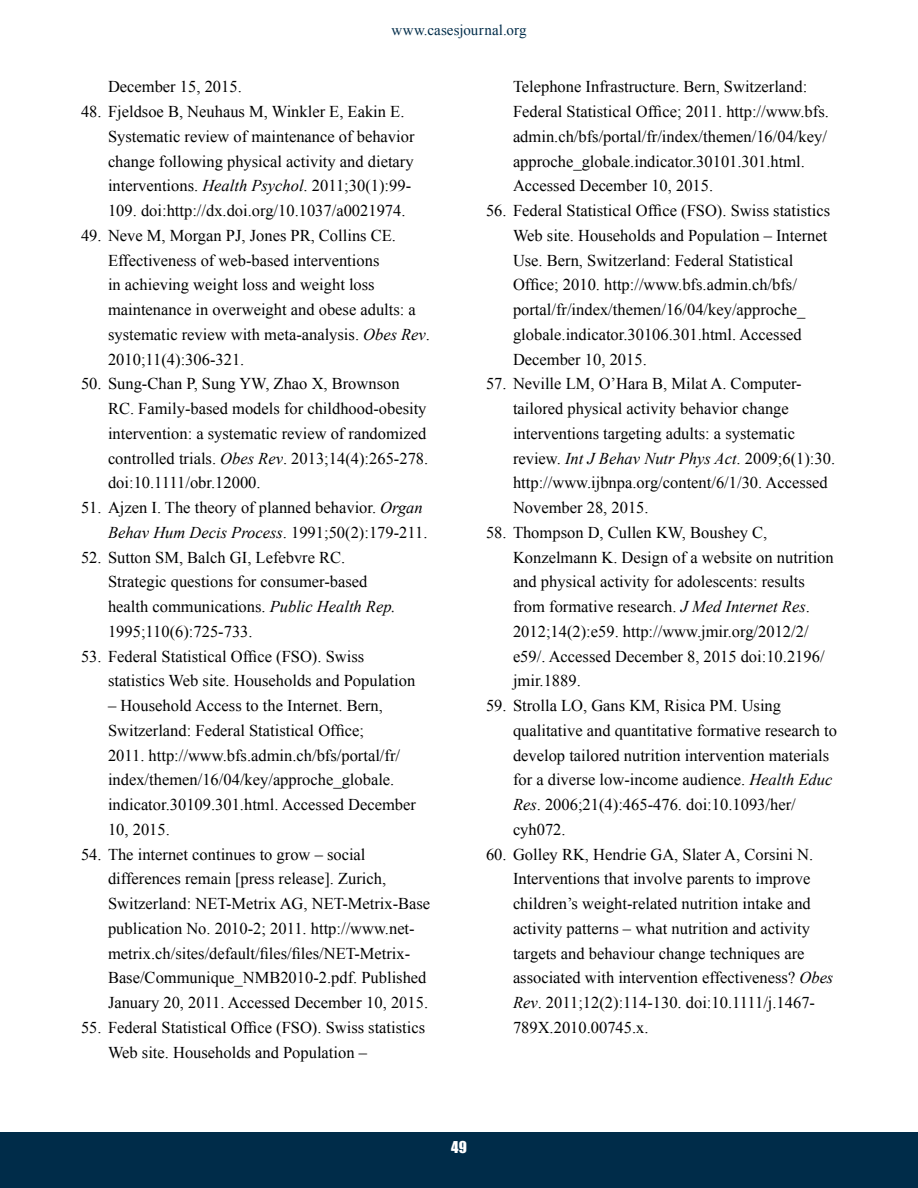
<style>
.page{position:relative;width:918px;height:1188px;background:#fff}
.page>*{position:absolute;margin:0;border:0;box-sizing:border-box;transform-origin:0 0}
.t1{font:16.5px/24.8px "Times New Roman";color:#000}
.Body_Text{font:15px "Times New Roman";letter-spacing:.005em;color:#002c49}
.Body_Text-2{font:15px "Impact";color:#fff}
.s1{font-style:italic}
</style>
<div class="page">
<div style="left:0;top:1133px;width:918px;height:55px;background:#002c49"></div>
<p class="Body_Text" style="left:391px;top:19px;width:137px">www.casesjournal.org</p>
<p class="t1" style="left:108px;top:74px;width:135px">December 15, 2015.</p>
<p class="t1" style="left:108px;top:99px;width:308px;text-indent:-27px">48. Fjeldsoe B, Neuhaus M, Winkler E, Eakin E.<br>Systematic review of maintenance of behavior change following physical activity and dietary interventions. <span class="s1">Health Psychol</span>. 2011;30(1):99- 109. doi:http://dx.doi.org/10.1037/a0021974.</p>
<p class="t1" style="left:108px;top:223px;width:324px;text-indent:-27px">49. Neve M, Morgan PJ, Jones PR, Collins CE.<br>Effectiveness of web-based interventions<br>in achieving weight loss and weight loss maintenance in overweight and obese adults: a systematic review with meta-analysis. <span class="s1">Obes Rev</span>.<br>2010;11(4):306-321.</p>
<p class="t1" style="left:108px;top:371px;width:322px;text-indent:-27px">50. Sung-Chan P, Sung YW, Zhao X, Brownson RC. Family-based models for childhood-obesity intervention: a systematic review of randomized controlled trials. <span class="s1">Obes Rev</span>. 2013;14(4):265-278. doi:10.1111/obr.12000.</p>
<p class="t1" style="left:81px;top:495px;width:348px;text-align:right">51. Ajzen I. The theory of planned behavior. <span class="s1">Organ<br>Behav Hum Decis Process</span>. 1991;50(2):179-211.</p>
<p class="t1" style="left:108px;top:544px;width:289px;text-indent:-27px">52. Sutton SM, Balch GI, Lefebvre RC.<br>Strategic questions for consumer-based health communications. <span class="s1">Public Health Rep.<br></span>1995;110(6):725-733.</p>
<p class="t1" style="left:108px;top:643px;width:309px;text-indent:-27px">53. Federal Statistical Office (FSO). Swiss statistics Web site. Households and Population</p>
<p class="t1" style="left:108px;top:693px;width:309px">– Household Access to the Internet. Bern, Switzerland: Federal Statistical Office;<br>2011. http://www.bfs.admin.ch/bfs/portal/fr/ index/themen/16/04/key/approche_globale. indicator.30109.301.html. Accessed December 10, 2015.</p>
<p class="t1" style="left:108px;top:841px;width:324px;text-indent:-27px">54. The internet continues to grow – social differences remain [press release]. Zurich, Switzerland: NET-Metrix AG, NET-Metrix-Base publication No. 2010-2; 2011. http://www.net&shy;metrix.ch/sites/default/files/files/NET-Metrix-Base/Communique_NMB2010-2.pdf. Published January 20, 2011. Accessed December 10, 2015.</p>
<p class="t1" style="left:108px;top:1015px;width:319px;text-indent:-27px">55. Federal Statistical Office (FSO). Swiss statistics<br>Web site. Households and Population –</p>
<p class="t1" style="left:513px;top:74px;width:317px">Telephone Infrastructure. Bern, Switzerland:<br>Federal Statistical Office; 2011. http://www.bfs. admin.ch/bfs/portal/fr/index/themen/16/04/key/ approche_globale.indicator.30101.301.html.<br>Accessed December 10, 2015.</p>
<p class="t1" style="left:513px;top:198px;width:319px;text-indent:-27px">56. Federal Statistical Office (FSO). Swiss statistics Web site. Households and Population – Internet Use. Bern, Switzerland: Federal Statistical Office; 2010. http://www.bfs.admin.ch/bfs/ portal/fr/index/themen/16/04/key/approche_ globale.indicator.30106.301.html. Accessed December 10, 2015.</p>
<p class="t1" style="left:513px;top:371px;width:324px;text-indent:-27px">57. Neville LM, O’Hara B, Milat A. Computer&shy;tailored physical activity behavior change interventions targeting adults: a systematic review. <span class="s1">Int J Behav Nutr Phys Act</span>. 2009;6(1):30. http://www.ijbnpa.org/content/6/1/30. Accessed November 28, 2015.</p>
<p class="t1" style="left:513px;top:520px;width:322px;text-indent:-27px">58. Thompson D, Cullen KW, Boushey C, Konzelmann K. Design of a website on nutrition and physical activity for adolescents: results from formative research. <span class="s1">J Med Internet Res</span>.<br>2012;14(2):e59. http://www.jmir.org/2012/2/ e59/. Accessed December 8, 2015 doi:10.2196/ jmir.1889.</p>
<p class="t1" style="left:513px;top:693px;width:325px;text-indent:-27px">59. Strolla LO, Gans KM, Risica PM. Using qualitative and quantitative formative research to develop tailored nutrition intervention materials for a diverse low-income audience. <span class="s1">Health Educ Res</span>. 2006;21(4):465-476. doi:10.1093/her/ cyh072.</p>
<p class="t1" style="left:513px;top:841px;width:322px;text-indent:-27px">60. Golley RK, Hendrie GA, Slater A, Corsini N.<br>Interventions that involve parents to improve children’s weight-related nutrition intake and activity patterns – what nutrition and activity targets and behaviour change techniques are associated with intervention effectiveness? <span class="s1">Obes Rev</span>. 2011;12(2):114-130. doi:10.1111/j.1467- 789X.2010.00745.x.</p>
<p class="Body_Text-2" style="left:451px;top:1136px;width:17px">49</p>
</div>
